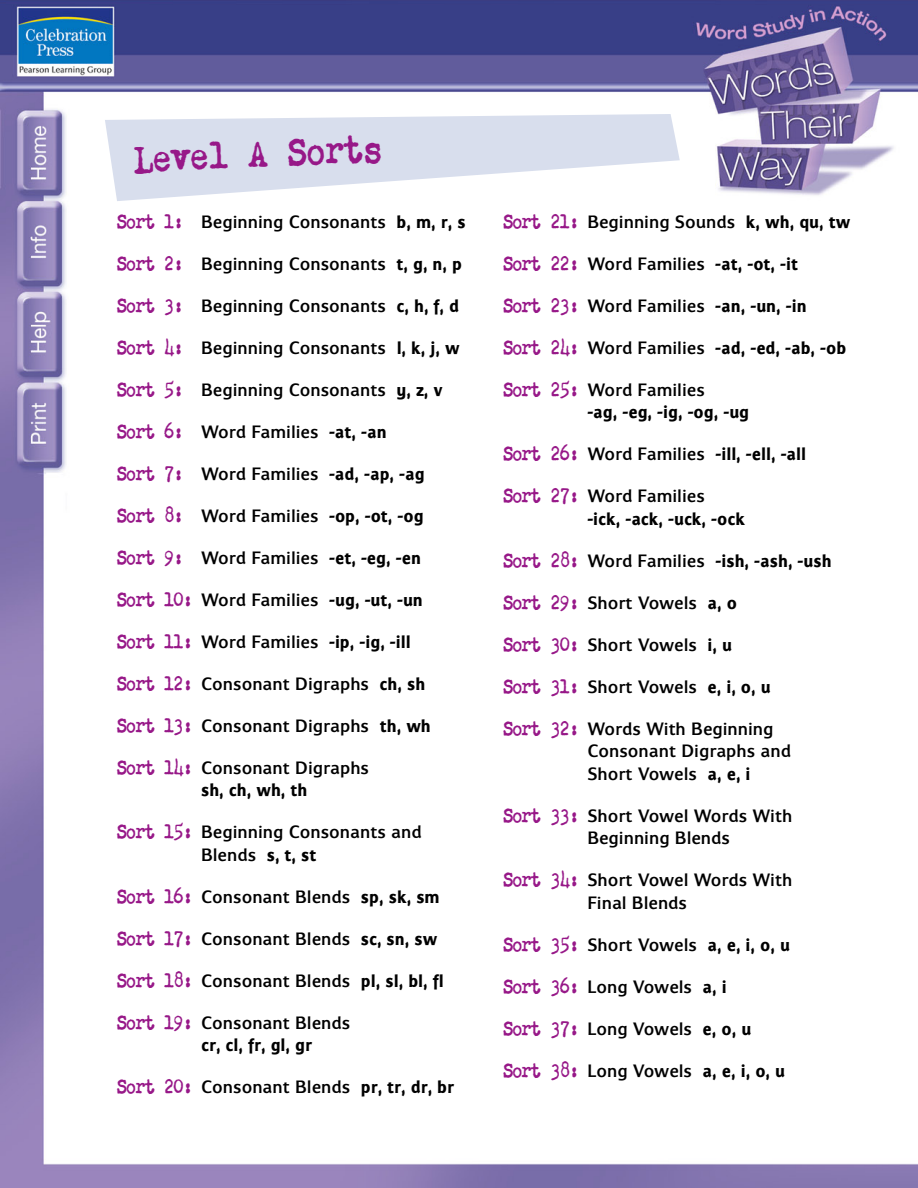
<style>
.page{position:relative;width:918px;height:1188px;background:#fff}
.page>*{position:absolute;margin:0;border:0;box-sizing:border-box;transform-origin:0 0}
.t1{font:500 34.5px "Chandler 42";color:#971888;scale:.9 1}
.t2{font:500 18.75px/22.5px "Eurocrat";color:#000}
.t3{font:700 18.75px/22.5px "Eurocrat";color:#000;scale:.9 1}
.s1{font-family:"Chandler 42";font-size:18px;color:#971888}
.s2{font-weight:700}
.s3{font-family:"Chandler 42";font-weight:500;font-size:18px;color:#971888}
.s4{font-weight:500}
</style>
<div class="page">
<img style="left:0;top:0;width:918px;height:1188px">
<svg style="left:105px;top:114px;width:575px;height:87px;fill:#d8deed"></svg>
<h1 class="t1" style="left:134px;top:146px;width:277px;rotate:-2deg">Level A Sorts</h1>
<p class="t2" style="left:117px;top:212px;width:350px"><span class="s1">Sort 1:</span> Beginning Consonants <span class="s2">b, m, r, s</span></p>
<p class="t2" style="left:117px;top:254px;width:347px"><span class="s1">Sort 2:</span> Beginning Consonants <span class="s2">t, g, n, p</span></p>
<p class="t2" style="left:117px;top:296px;width:344px"><span class="s1">Sort 3:</span> Beginning Consonants <span class="s2">c, h, f, d</span></p>
<p class="t2" style="left:117px;top:338px;width:344px"><span class="s1">Sort 4:</span> Beginning Consonants <span class="s2">l, k, j, w</span></p>
<p class="t2" style="left:117px;top:380px;width:327px"><span class="s1">Sort 5:</span> Beginning Consonants <span class="s2">y, z, v</span></p>
<p class="t2" style="left:117px;top:422px;width:271px"><span class="s1">Sort 6:</span> Word Families <span class="s2">-at, -an</span></p>
<p class="t2" style="left:117px;top:464px;width:309px"><span class="s1">Sort 7:</span> Word Families <span class="s2">-ad, -ap, -ag</span></p>
<p class="t2" style="left:117px;top:506px;width:308px"><span class="s1">Sort 8:</span> Word Families <span class="s2">-op, -ot, -og</span></p>
<p class="t2" style="left:117px;top:548px;width:305px"><span class="s1">Sort 9:</span> Word Families <span class="s2">-et, -eg, -en</span></p>
<p class="t2" style="left:117px;top:590px;width:307px"><span class="s1">Sort 10:</span> Word Families <span class="s2">-ug, -ut, -un</span></p>
<p class="t2" style="left:117px;top:632px;width:295px"><span class="s1">Sort 11:</span> Word Families <span class="s2">-ip, -ig, -ill</span></p>
<p class="t2" style="left:117px;top:674px;width:310px"><span class="s1">Sort 12:</span> Consonant Digraphs <span class="s2">ch, sh</span></p>
<p class="t2" style="left:117px;top:716px;width:315px"><span class="s1">Sort 13:</span> Consonant Digraphs <span class="s2">th, wh</span></p>
<p class="t2" style="left:201px;top:758px;width:170px;text-indent:-84px"><span class="s1">Sort 14:</span> Consonant Digraphs <span class="s2">sh, ch, wh, th</span></p>
<p class="t2" style="left:201px;top:822px;width:222px;text-indent:-84px"><span class="s1">Sort 15:</span> Beginning Consonants and<br>Blends <span class="s2">s, t, st</span></p>
<p class="t2" style="left:117px;top:887px;width:324px"><span class="s1">Sort 16:</span> Consonant Blends <span class="s2">sp, sk, sm</span></p>
<p class="t2" style="left:117px;top:929px;width:322px"><span class="s1">Sort 17:</span> Consonant Blends <span class="s2">sc, sn, sw</span></p>
<p class="t2" style="left:117px;top:971px;width:328px"><span class="s1">Sort 18:</span> Consonant Blends <span class="s2">pl, sl, bl, fl</span></p>
<p class="t2" style="left:201px;top:1013px;width:151px;text-indent:-84px"><span class="s1">Sort 19:</span> Consonant Blends <span class="s2">cr, cl, fr, gl, gr</span></p>
<p class="t2" style="left:117px;top:1077px;width:339px"><span class="s1">Sort 20:</span> Consonant Blends <span class="s2">pr, tr, dr, br</span></p>
<p class="t2" style="left:503px;top:212px;width:348px"><span class="s1">Sort 21:</span> Beginning Sounds <span class="s2">k, wh, qu, tw</span></p>
<p class="t2" style="left:503px;top:254px;width:296px"><span class="s1">Sort 22:</span> Word Families <span class="s2">-at, -ot, -it</span></p>
<p class="t2" style="left:503px;top:296px;width:305px"><span class="s1">Sort 23:</span> Word Families <span class="s2">-an, -un, -in</span></p>
<p class="t3" style="left:503px;top:338px;width:383px"><span class="s3">Sort 24:</span> <span class="s4">Word Families</span> -ad, -ed, -ab, -ob</p>
<p class="t3" style="left:587px;top:380px;width:181px;text-indent:-84px"><span class="s3">Sort 25:</span> <span class="s4">Word Families<br></span>-ag, -eg, -ig, -og, -ug</p>
<p class="t3" style="left:503px;top:444px;width:338px"><span class="s3">Sort 26:</span> <span class="s4">Word Families</span> -ill, -ell, -all</p>
<p class="t3" style="left:587px;top:486px;width:177px;text-indent:-84px"><span class="s3">Sort 27:</span> <span class="s4">Word Families<br></span>-ick, -ack, -uck, -ock</p>
<p class="t3" style="left:503px;top:551px;width:366px"><span class="s3">Sort 28:</span> <span class="s4">Word Families</span> -ish, -ash, -ush</p>
<p class="t2" style="left:503px;top:593px;width:235px"><span class="s1">Sort 29:</span> Short Vowels <span class="s2">a, o</span></p>
<p class="t2" style="left:503px;top:635px;width:230px"><span class="s1">Sort 30:</span> Short Vowels <span class="s2">i, u</span></p>
<p class="t2" style="left:503px;top:677px;width:269px"><span class="s1">Sort 31:</span> Short Vowels <span class="s2">e, i, o, u</span></p>
<p class="t2" style="left:587px;top:719px;width:205px;text-indent:-84px"><span class="s1">Sort 32:</span> Words With Beginning<br>Consonant Digraphs and<br>Short Vowels <span class="s2">a, e, i</span></p>
<p class="t2" style="left:587px;top:806px;width:207px;text-indent:-84px"><span class="s1">Sort 33:</span> Short Vowel Words With<br>Beginning Blends</p>
<p class="t2" style="left:587px;top:870px;width:207px;text-indent:-84px"><span class="s1">Sort 34:</span> Short Vowel Words With<br>Final Blends</p>
<p class="t2" style="left:503px;top:935px;width:288px"><span class="s1">Sort 35:</span> Short Vowels <span class="s2">a, e, i, o, u</span></p>
<p class="t2" style="left:503px;top:977px;width:225px"><span class="s1">Sort 36:</span> Long Vowels <span class="s2">a, i</span></p>
<p class="t2" style="left:503px;top:1019px;width:249px"><span class="s1">Sort 37:</span> Long Vowels <span class="s2">e, o, u</span></p>
<p class="t2" style="left:503px;top:1061px;width:283px"><span class="s1">Sort 38:</span> Long Vowels <span class="s2">a, e, i, o, u</span></p>
</div>
